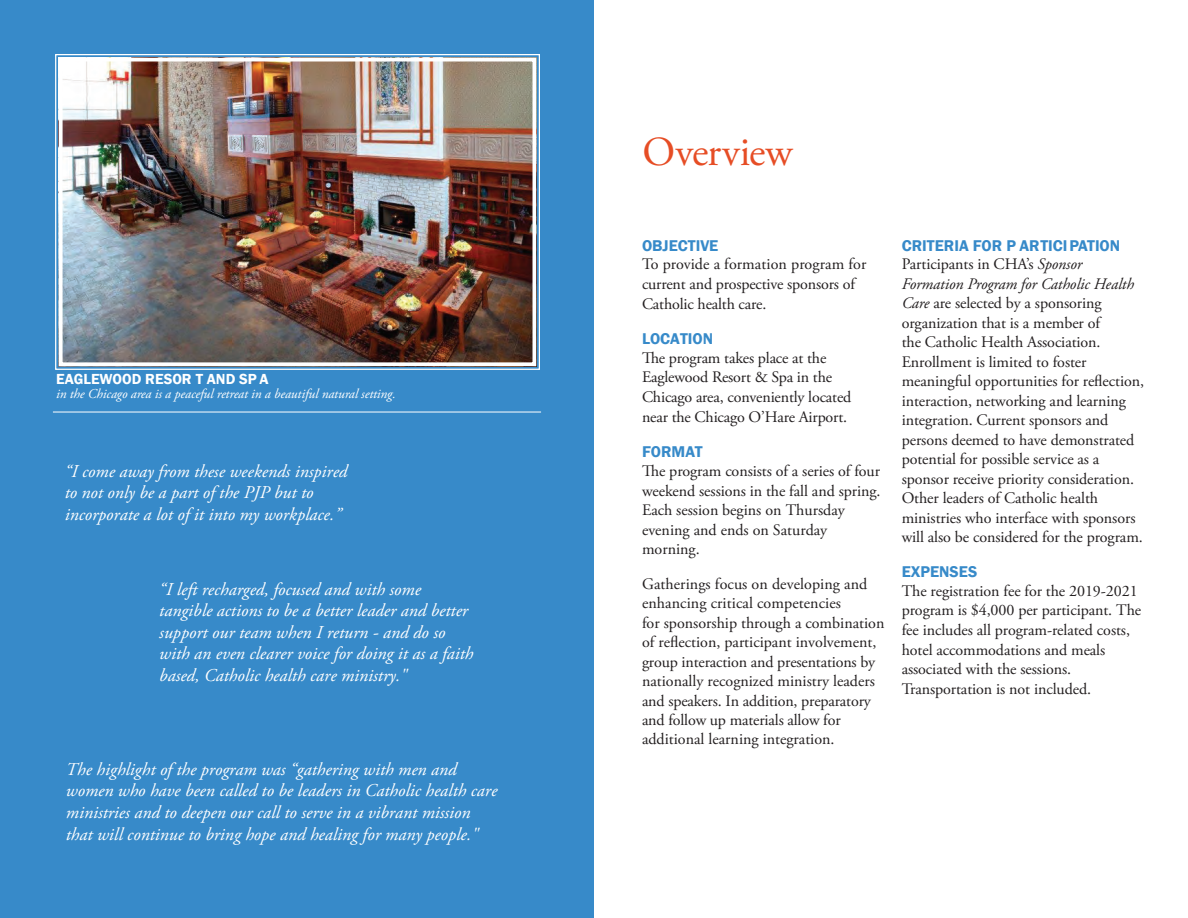
<style>
.page{position:relative;width:1188px;height:918px;background:#fff}
.page>*{position:absolute;margin:0;border:0;box-sizing:border-box;transform-origin:0 0}
.t1{font:41.25px "Adobe Garamond Pro";color:#e64d25}
.t2{font:italic 18px/21.6px "Adobe Garamond Pro";color:#fff}
.t3{font:16.05px/19.5px "Adobe Garamond Pro";letter-spacing:-.005em;color:#231f20}
.t4{font:16.05px "Franklin Gothic Demi";color:#378ac9}
.t5{font:15px "Franklin Gothic Demi";color:#fff}
.t6{font:italic 13.5px "Adobe Garamond Pro";letter-spacing:-.005em;color:#fff}
.s1{font-style:italic}
</style>
<div class="page">
<div style="left:0;top:0;width:594px;height:918px;background:#378ac9"></div>
<img style="left:55px;top:54px;width:485px;height:316px">
<div style="left:59px;top:58px;width:477px;height:308px;border:4px solid #fff"></div>
<hr style="left:53px;top:412px;width:488px;height:1px;background:#fff">
<p class="t5" style="left:56px;top:370px;width:214px">EAGLEWOOD RESOR T AND SP A</p>
<p class="t6" style="left:56px;top:385px;width:341px">in the Chicago area is a peaceful retreat in a beautiful natural setting.</p>
<p class="t2" style="left:65px;top:461px;width:284px">“I come away from these weekends inspired to not only be a part of the PJP but to incorporate a lot of it into my workplace.”</p>
<p class="t2" style="left:159px;top:579px;width:316px">“I left recharged, focused and with some tangible actions to be a better leader and better support our team when I return - and do so with an even clearer voice for doing it as a faith based, Catholic health care ministry."</p>
<p class="t2" style="left:66px;top:759px;width:433px">The highlight of the program was “gathering with men and women who have been called to be leaders in Catholic health care ministries and to deepen our call to serve in a vibrant mission that will continue to bring hope and healing for many people."</p>
<h1 class="t1" style="left:642px;top:127px;width:152px">Overview</h1>
<p class="t4" style="left:642px;top:236px;width:78px">OBJECTIVE</p>
<p class="t3" style="left:642px;top:255px;width:226px;line-height:20px">To provide a formation program for current and prospective sponsors of<br>Catholic health care.</p>
<p class="t4" style="left:642px;top:329px;width:73px">LOCATION</p>
<p class="t3" style="left:642px;top:348px;width:211px">The program takes place at the<br>Eaglewood Resort &amp; Spa in the<br>Chicago area, conveniently located near the Chicago O’Hare Airport.</p>
<p class="t4" style="left:642px;top:442px;width:62px">FORMAT</p>
<p class="t3" style="left:642px;top:462px;width:240px">The program consists of a series of four weekend sessions in the fall and spring.<br>Each session begins on Thursday evening and ends on Saturday morning.</p>
<p class="t3" style="left:642px;top:575px;width:244px">Gatherings focus on developing and enhancing critical competencies<br>for sponsorship through a combination of reflection, participant involvement, group interaction and presentations by nationally recognized ministry leaders and speakers. In addition, preparatory and follow up materials allow for additional learning integration.</p>
<p class="t4" style="left:902px;top:236px;width:220px">CRITERIA FOR P ARTICIPATION</p>
<p class="t3" style="left:902px;top:255px;width:244px">Participants in CHA’s <span class="s1">Sponsor Formation Program for Catholic Health Care</span> are selected by a sponsoring organization that is a member of<br>the Catholic Health Association.<br>Enrollment is limited to foster meaningful opportunities for reflection, interaction, networking and learning integration. Current sponsors and persons deemed to have demonstrated potential for possible service as a sponsor receive priority consideration.<br>Other leaders of Catholic health ministries who interface with sponsors will also be considered for the program.</p>
<p class="t4" style="left:902px;top:562px;width:77px">EXPENSES</p>
<p class="t3" style="left:902px;top:581px;width:241px">The registration fee for the 2019-2021 program is $4,000 per participant. The fee includes all program-related costs, hotel accommodations and meals associated with the sessions.<br>Transportation is not included.</p>
</div>
